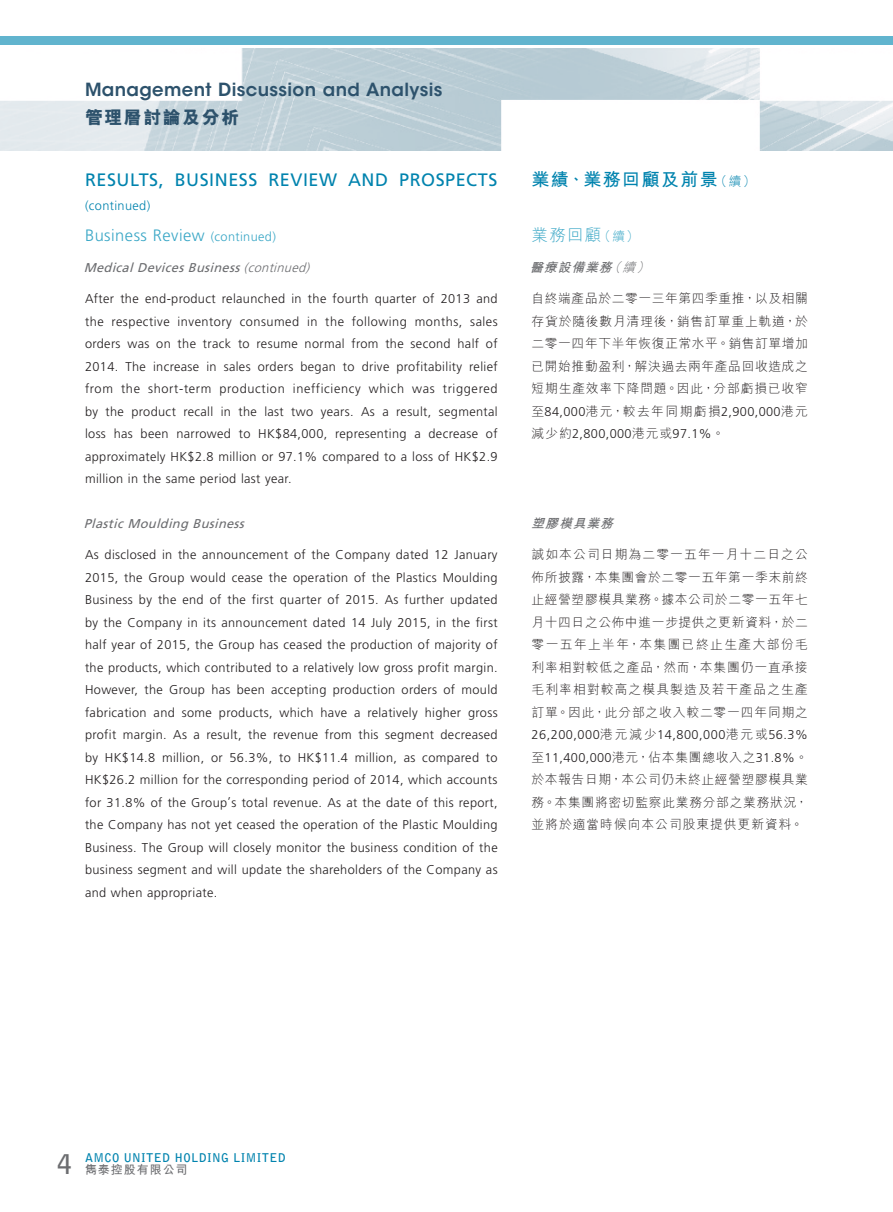
<style>
.page{position:relative;width:893px;height:1212px;background:#fff}
.page>*{position:absolute;margin:0;border:0;box-sizing:border-box;transform-origin:0 0}
.t1{font:700 27px "Bell Gothic Std";color:#6c6d70}
.Heading_1{font:18px "Frutiger LT Std";letter-spacing:.03em;color:#0083ae}
.t2{font:600 18px "ITC Avant Garde Std";letter-spacing:.02em;color:#2d526c}
.C_Heading_1{font:700 18px "M Hei HK";letter-spacing:.08em;color:#0083ae}
.t3{font:800 18px "M Hei HK";letter-spacing:.08em;color:#2d526c}
.Heading_2{font:300 16.5px "Frutiger LT Std";letter-spacing:.03em;color:#3aa7c6}
.C_Heading_2{font:300 16.5px "M Hei HK";color:#3aa7c6}
.Body_Text{font:300 12.75px/22.5px "Frutiger LT Std";letter-spacing:.03em;color:#231f20;text-align:justify}
.C_Body_Text{font:300 12.75px/22.5px "M Hei HK";letter-spacing:.055em;color:#231f20;text-align:justify}
.Heading_3{font:italic 12.75px "Frutiger LT Std";color:#6c6d70}
.C_Heading_3{font:italic 700 12.75px "M Hei HK";color:#6c6d70}
.Heading_1-2{font:300 12.75px "Frutiger LT Std";letter-spacing:.03em;color:#0083ae}
.t4{font:700 12px "Bell Gothic Std";letter-spacing:.025em;color:#0083ae}
.t5{font:700 12px "M Hei HK";letter-spacing:.08em;color:#6c6d70}
.s1{font-size:12.75px}
.s2{font-weight:300}
.s3{font-weight:300;font-size:12.75px}
.s4{font-family:"Frutiger LT Std"}
</style>
<div class="page">
<img style="left:0;top:48px;width:893px;height:103px">
<div style="left:0;top:36px;width:893px;height:8px;background:#61b4ce"></div>
<h2 class="t2" style="left:85px;top:78px;width:359px">Management Discussion and Analysis</h2>
<h2 class="t3" style="left:85px;top:108px;width:156px">管理層討論及分析</h2>
<p class="Heading_1" style="left:85px;top:169px;width:414px">RESULTS, BUSINESS REVIEW AND PROSPECTS</p>
<p class="Heading_1-2" style="left:85px;top:199px;width:67px">(continued)</p>
<p class="Heading_2" style="left:85px;top:226px;width:192px">Business Review <span class="s1">(continued)</span></p>
<p class="Heading_3" style="left:84px;top:260px;width:231px">Medical Devices Business <span class="s2">(continued)</span></p>
<p class="Body_Text" style="left:85px;top:288px;width:414px">After the end-product relaunched in the fourth quarter of 2013 and the respective inventory consumed in the following months, sales orders was on the track to resume normal from the second half of 2014. The increase in sales orders began to drive profitability relief from the short-term production inefficiency which was triggered by the product recall in the last two years. As a result, segmental loss has been narrowed to HK$84,000, representing a decrease of approximately HK$2.8 million or 97.1% compared to a loss of HK$2.9 million in the same period last year.</p>
<p class="Heading_3" style="left:84px;top:516px;width:166px">Plastic Moulding Business</p>
<p class="Body_Text" style="left:85px;top:544px;width:414px">As disclosed in the announcement of the Company dated 12 January 2015, the Group would cease the operation of the Plastics Moulding Business by the end of the first quarter of 2015. As further updated by the Company in its announcement dated 14 July 2015, in the first half year of 2015, the Group has ceased the production of majority of the products, which contributed to a relatively low gross profit margin.<br>However, the Group has been accepting production orders of mould fabrication and some products, which have a relatively higher gross profit margin. As a result, the revenue from this segment decreased by HK$14.8 million, or 56.3%, to HK$11.4 million, as compared to HK$26.2 million for the corresponding period of 2014, which accounts for 31.8% of the Group’s total revenue. As at the date of this report, the Company has not yet ceased the operation of the Plastic Moulding Business. The Group will closely monitor the business condition of the business segment and will update the shareholders of the Company as and when appropriate.</p>
<p class="C_Heading_1" style="left:531px;top:166px;width:225px">業績、業務回顧及前景<span class="s3">（續）</span></p>
<p class="C_Heading_2" style="left:531px;top:227px;width:109px">業務回顧<span class="s1">（續）</span></p>
<p class="C_Heading_3" style="left:530px;top:258px;width:124px">醫療設備業務<span class="s2">（續）</span></p>
<p class="C_Body_Text" style="left:531px;top:287px;width:278px">自終端產品於二零一三年第四季重推，以及相關存貨於隨後數月清理後，銷售訂單重上軌道，於二零一四年下半年恢復正常水平。銷售訂單增加已開始推動盈利，解決過去兩年產品回收造成之短期生產效率下降問題。因此，分部虧損已收窄至<span class="s4">84,000</span>港元，較去年同期虧損<span class="s4">2,900,000</span>港元減少約<span class="s4">2,800,000</span>港元或<span class="s4">97.1%</span>。</p>
<p class="C_Heading_3" style="left:531px;top:514px;width:87px">塑膠模具業務</p>
<p class="C_Body_Text" style="left:531px;top:543px;width:278px">誠如本公司日期為二零一五年一月十二日之公佈所披露，本集團會於二零一五年第一季末前終止經營塑膠模具業務。據本公司於二零一五年七月十四日之公佈中進一步提供之更新資料，於二零一五年上半年，本集團已終止生產大部份毛利率相對較低之產品，然而，本集團仍一直承接毛利率相對較高之模具製造及若干產品之生產訂單。因此，此分部之收入較二零一四年同期之<span class="s4">26,200,000</span>港元減少<span class="s4">14,800,000</span>港元或<span class="s4">56.3%</span>至<span class="s4">11,400,000</span>港元，佔本集團總收入之<span class="s4">31.8%</span>。於本報告日期，本公司仍未終止經營塑膠模具業務。本集團將密切監察此業務分部之業務狀況，並將於適當時候向本公司股東提供更新資料。</p>
<h1 class="t1" style="left:57px;top:1148px;width:17px">4</h1>
<p class="t4" style="left:85px;top:1150px;width:202px">AMCO UNITED HOLDING LIMITED</p>
<p class="t5" style="left:85px;top:1161px;width:104px">雋泰控股有限公司</p>
</div>
